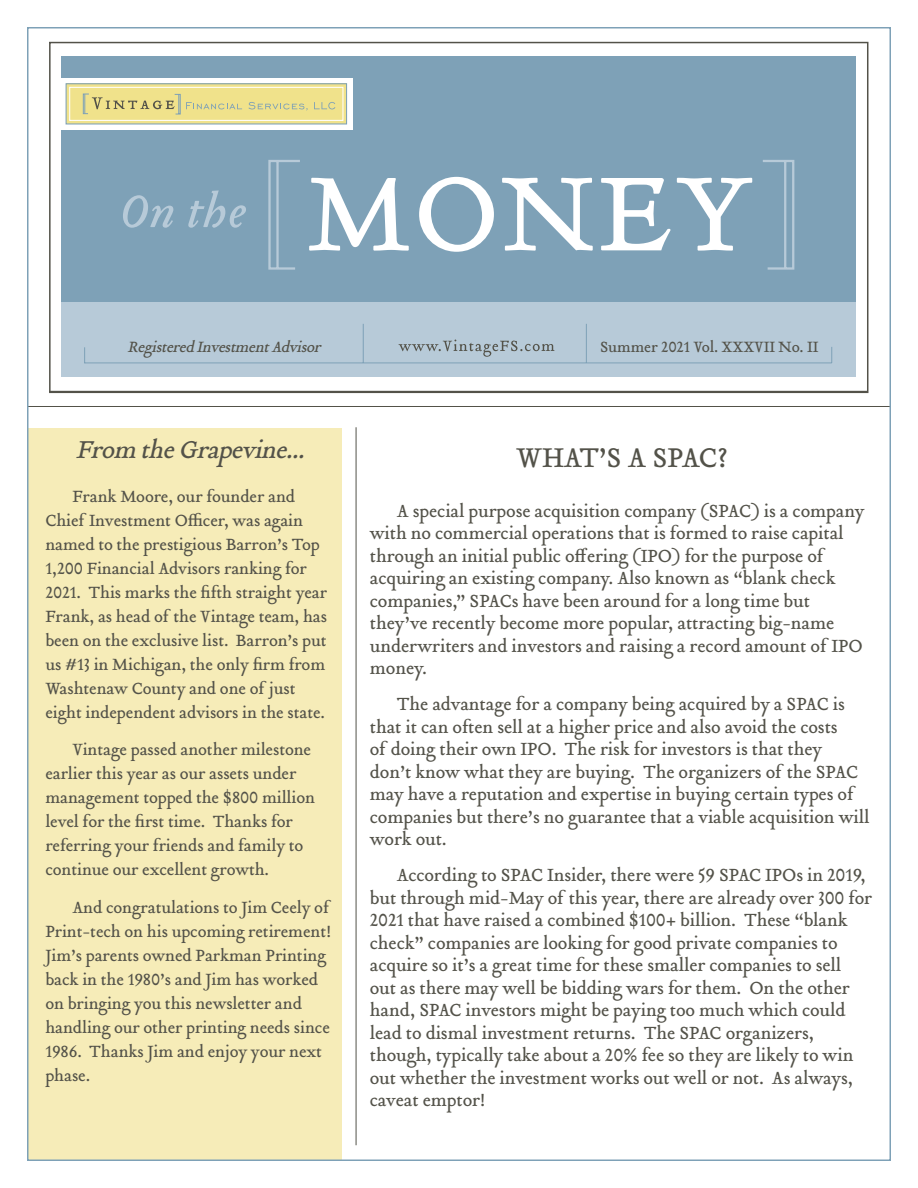
<style>
.page{position:relative;width:918px;height:1188px;background:#fff}
.page>*{position:absolute;margin:0;border:0;box-sizing:border-box;transform-origin:0 0}
.t1{font:30px "Tribute Roman";letter-spacing:-.025em;color:#535249}
.t2{font:italic 27px "Tribute Roman";color:#535249}
.t3{font:19.5px/22.5px "Tribute Roman";letter-spacing:-.01em;color:#535249}
.t4{font:18px/24px "Tribute Roman";letter-spacing:-.01em;color:#535249}
.t5{font:italic 16.5px "Tribute Roman";color:#535249}
.t6{font:16.5px "Tribute Roman";letter-spacing:-.01em;color:#535249}
</style>
<div class="page">
<div style="left:27px;top:428px;width:315px;height:733px;background:#f6ecb8"></div>
<hr style="left:356px;top:427px;width:1px;height:718px;background:#535249">
<hr style="left:27px;top:406px;width:864px;height:1px;background:#535249">
<svg style="left:61px;top:56px;width:795px;height:321px;background:#91afc2"></svg>
<div style="left:60px;top:78px;width:293px;height:52px;background:#fff"></div>
<div style="left:66px;top:84px;width:281px;height:40px;background:#f0e28b"></div>
<div style="left:69px;top:87px;width:274px;height:34px;border:1px solid #fff"></div>
<div style="left:66px;top:83px;width:281px;height:41px;border:1px solid #7ea1b7"></div>
<svg style="left:248px;top:102px;width:60px;height:9px"></svg>
<svg style="left:314px;top:102px;width:21px;height:7px"></svg>
<svg style="left:83px;top:93px;width:159px;height:22px"></svg>
<div style="left:49px;top:42px;width:819px;height:351px;border:2px solid #535249"></div>
<svg style="left:399px;top:340px;width:155px;height:17px;background:#a7b6c1"></svg>
<p class="t5" style="left:128px;top:336px;width:199px">RegisteredInvestmentAdvisor</p>
<p class="t6" style="left:600px;top:336px;width:220px">Summer 2021 Vol. XXXVII No. II</p>
<h2 class="t2" style="left:76px;top:432px;width:238px">From theGrapevine...</h2>
<p class="t4" style="left:45px;top:484px;width:283px;text-indent:27px">Frank Moore, our founder and Chief Investment Officer, was again named to the prestigious Barron’s Top 1,200 Financial Advisors ranking for 2021. This marks the fifth straight year Frank, as head of the Vintage team, has been on the exclusive list. Barron’s put us #13 in Michigan, the only firm from Washtenaw County and one of just eight independent advisors in the state.</p>
<p class="t4" style="left:45px;top:738px;width:271px;text-indent:27px">Vintage passed another milestone earlier this year as our assets under management topped the $800 million level for the first time. Thanks for referring your friends and family to continue our excellent growth.</p>
<p class="t4" style="left:45px;top:895px;width:287px;text-indent:27px">And congratulations to Jim Ceely of Print-tech on his upcoming retirement!<br>Jim’s parents owned Parkman Printing back in the 1980’s and Jim has worked on bringing you this newsletter and handling our other printing needs since 1986. Thanks Jim and enjoy your next phase.</p>
<h1 class="t1" style="left:516px;top:438px;width:214px">WHAT’S A SPAC?</h1>
<p class="t3" style="left:370px;top:499px;width:496px;text-indent:27px">A special purpose acquisition company (SPAC) is a company with no commercial operations that is formed to raise capital through an initial public offering (IPO) for the purpose of acquiring an existing company. Also known as “blank check companies,” SPACs have been around for a long time but they’ve recently become more popular, attracting big-name underwriters and investors and raising a record amount of IPO money.</p>
<p class="t3" style="left:370px;top:693px;width:501px;text-indent:27px">The advantage for a company being acquired by a SPAC is that it can often sell at a higher price and also avoid the costs<br>of doing their own IPO. The risk for investors is that they<br>don’t know what they are buying. The organizers of the SPAC may have a reputation and expertise in buying certain types of companies but there’s no guarantee that a viable acquisition will work out.</p>
<p class="t3" style="left:370px;top:864px;width:504px;text-indent:27px">According to SPAC Insider, there were 59 SPAC IPOs in 2019, but through mid-May of this year, there are already over 300 for 2021 that have raised a combined $100+ billion. These “blank check” companies are looking for good private companies to acquire so it’s a great time for these smaller companies to sell out as there may well be bidding wars for them. On the other hand, SPAC investors might be paying too much which could lead to dismal investment returns. The SPAC organizers, though, typically take about a 20% fee so they are likely to win out whether the investment works out well or not. As always, caveat emptor!</p>
</div>
